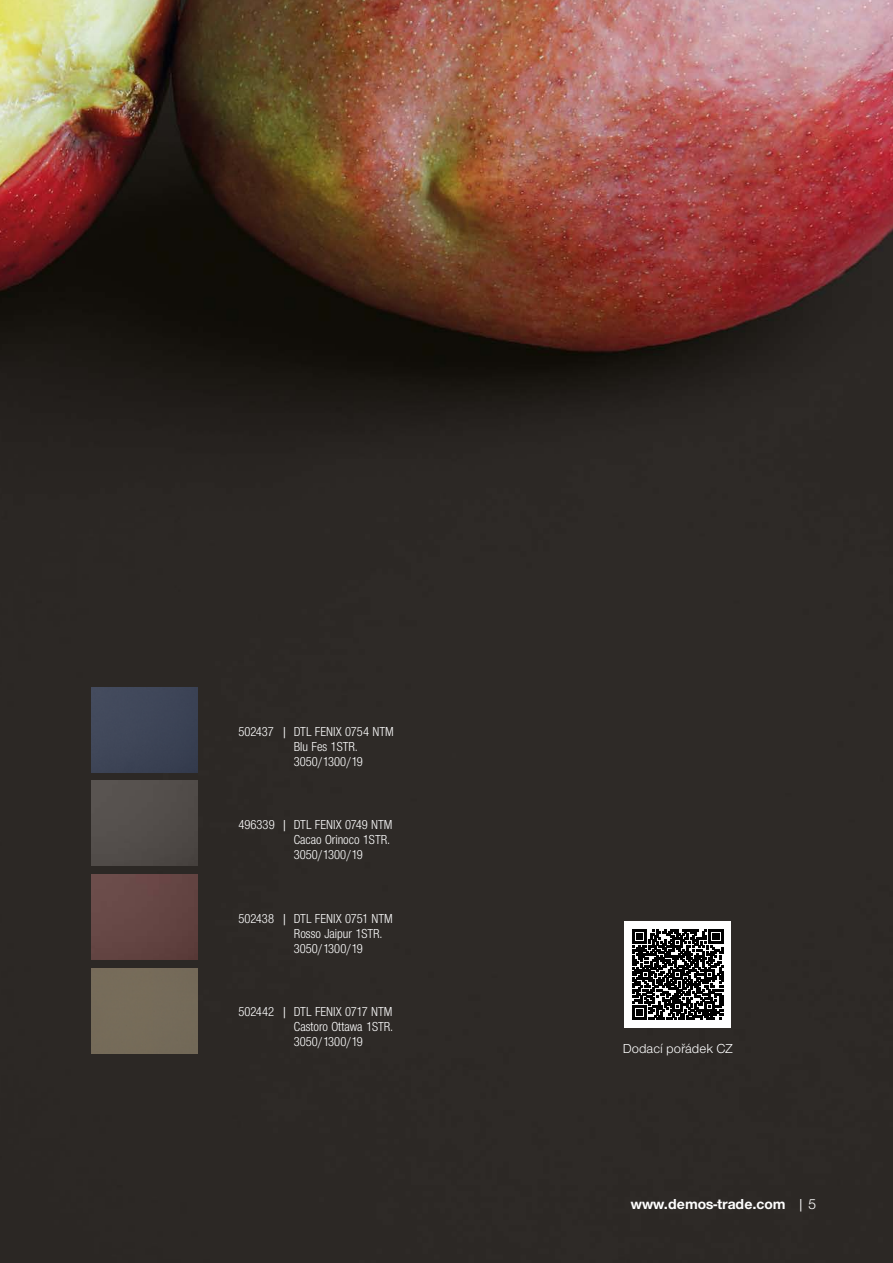
<style>
.page{position:relative;width:893px;height:1263px;background:#fff}
.page>*{position:absolute;margin:0;border:0;box-sizing:border-box;transform-origin:0 0}
.t1{font:700 15px "Nimbus Sans Novus TOT";color:#fff}
.t2{font:13.5px/15px "Nimbus Sans Novus TOT Reg Con";color:#fff}
.t3{font:13.5px "Nimbus Sans Novus TOT";color:#fff}
.s1{font-weight:400}
</style>
<div class="page">
<img style="left:0;top:0;width:893px;height:1263px">
<div style="left:91px;top:874px;width:107px;height:85px;background:#654644"></div>
<div style="left:91px;top:781px;width:107px;height:85px;background:#534e4b"></div>
<div style="left:91px;top:687px;width:107px;height:85px;background:#3e4557"></div>
<div style="left:91px;top:968px;width:107px;height:85px;background:#756b59"></div>
<div style="left:625px;top:922px;width:106px;height:106px;background:#fff"></div>
<svg style="left:633px;top:930px;width:90px;height:90px"></svg>
<p class="t2" style="left:294px;top:724px;width:102px;text-indent:-55px">502437 | DTL FENIX 0754 NTM<br>Blu Fes 1STR.<br>3050/1300/19</p>
<p class="t2" style="left:294px;top:817px;width:100px;text-indent:-55px">496339 | DTL FENIX 0749 NTM<br>Cacao Orinoco 1STR.<br>3050/1300/19</p>
<p class="t2" style="left:294px;top:911px;width:101px;text-indent:-55px">502438 | DTL FENIX 0751 NTM<br>Rosso Jaipur 1STR.<br>3050/1300/19</p>
<p class="t2" style="left:294px;top:1004px;width:101px;text-align:justify;text-indent:-55px">502442 | DTL FENIX 0717 NTM Castoro Ottawa 1STR.<br>3050/1300/19</p>
<p class="t3" style="left:623px;top:1041px;width:112px">Dodací pořádek CZ</p>
<p class="t1" style="left:631px;top:1195px;width:187px">www.demos-trade.com <span class="s1">| 5</span></p>
</div>
